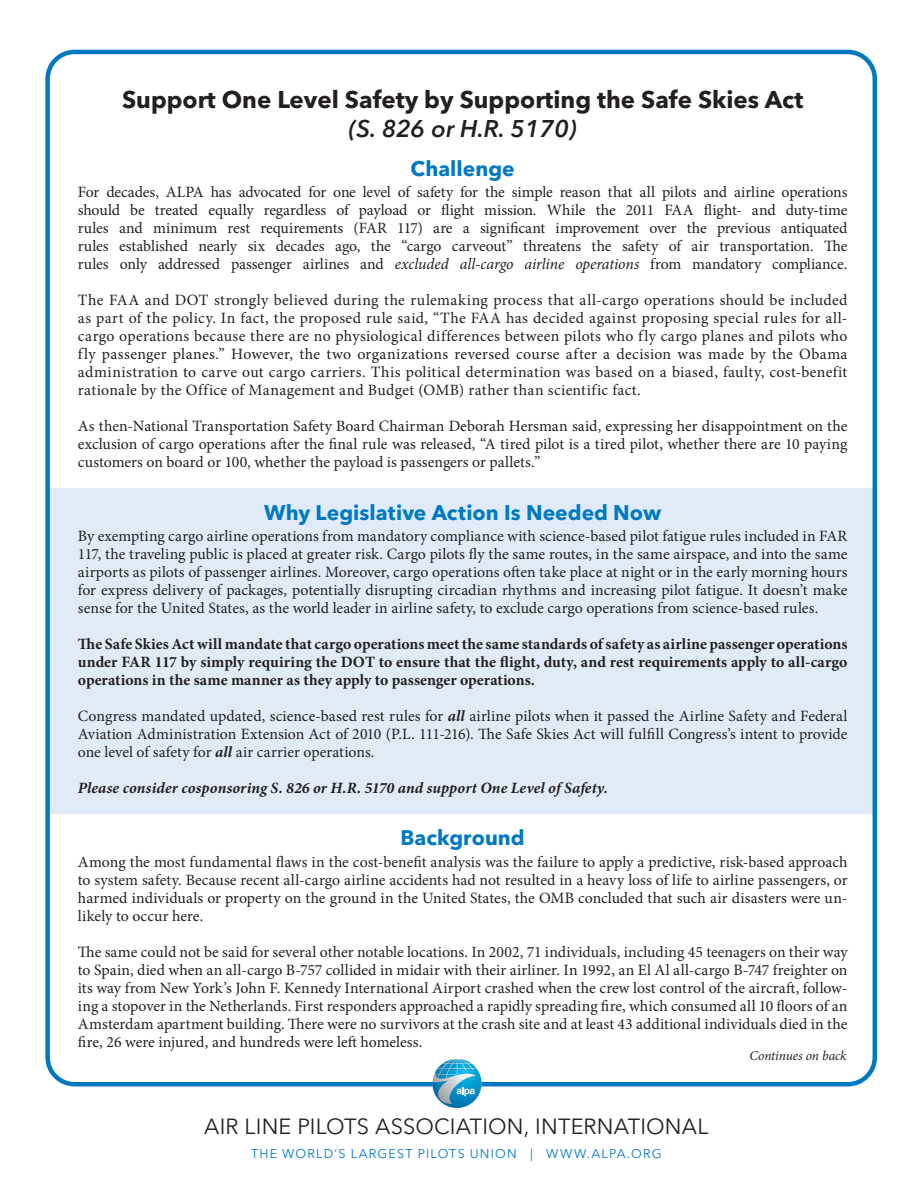
<style>
.page{position:relative;width:918px;height:1188px;background:#fff}
.page>*{position:absolute;margin:0;border:0;box-sizing:border-box;transform-origin:0 0}
.t1{font:700 24px "Avenir Next LT Pro";color:#231f20}
.t2{font:italic 600 24px "Avenir Next LT Pro";color:#231f20}
.ALPA{font:21.75px "Avenir Next LT Pro";letter-spacing:.01em;color:#231f20}
.Subhead_1{font:700 21px "Avenir Next LT Pro";letter-spacing:.005em;color:#0079c2}
.Body_Text{font:700 21px "Avenir Next LT Pro";color:#0079c2}
.Body_Text-2{font:15.75px/18px "Minion Pro";letter-spacing:.005em;color:#231f20;text-align:justify}
.Body_Text-3{font:700 15.75px/18px "Minion Pro";color:#231f20;text-align:justify}
.Body_Text-4{font:italic 700 15.75px "Minion Pro";letter-spacing:.01em;color:#231f20}
.t3{font:italic 13.5px "Minion Pro";letter-spacing:-.01em;color:#231f20}
.Blue_bar_text{font:12.6px "Avenir Next LT Pro";letter-spacing:.09em;color:#0079c2}
.s1{font-style:italic}
.s2{font-weight:700;font-style:italic}
</style>
<div class="page">
<div style="left:46px;top:489px;width:829px;height:325px;background:#e1ebf7"></div>
<div style="left:45px;top:50px;width:832px;height:1036px;border:4px solid #0079c2;border-radius:27px"></div>
<svg style="left:432px;top:1059px;width:50px;height:49px"></svg>
<p class="t1" style="left:122px;top:85px;width:683px">Support One Level Safety by Supporting the Safe Skies Act</p>
<p class="t2" style="left:349px;top:114px;width:229px">(S. 826 or H.R. 5170)</p>
<p class="Subhead_1" style="left:411px;top:156px;width:106px">Challenge</p>
<p class="Body_Text-2" style="left:78px;top:184px;width:771px">For decades, ALPA has advocated for one level of safety for the simple reason that all pilots and airline operations should be treated equally regardless of payload or flight mission. While the 2011 FAA flight- and duty-time rules and minimum rest requirements (FAR 117) are a significant improvement over the previous antiquated rules established nearly six decades ago, the “cargo carveout” threatens the safety of air transportation. The rules only addressed passenger airlines and <span class="s1">excluded all-cargo airline operations</span> from mandatory compliance.</p>
<p class="Body_Text-2" style="left:78px;top:292px;width:771px">The FAA and DOT strongly believed during the rulemaking process that all-cargo operations should be included as part of the policy. In fact, the proposed rule said, “The FAA has decided against proposing special rules for all&shy;cargo operations because there are no physiological differences between pilots who fly cargo planes and pilots who fly passenger planes.” However, the two organizations reversed course after a decision was made by the Obama administration to carve out cargo carriers. This political determination was based on a biased, faulty, cost-benefit rationale by the Office of Management and Budget (OMB) rather than scientific fact.</p>
<p class="Body_Text-2" style="left:78px;top:418px;width:771px">As then-National Transportation Safety Board Chairman Deborah Hersman said, expressing her disappointment on the exclusion of cargo operations after the final rule was released, “A tired pilot is a tired pilot, whether there are 10 paying customers on board or 100, whether the payload is passengers or pallets.”</p>
<p class="Subhead_1" style="left:264px;top:499px;width:399px">Why Legislative Action Is Needed Now</p>
<p class="Body_Text-2" style="left:78px;top:527px;width:771px">By exempting cargo airline operations from mandatory compliance with science-based pilot fatigue rules included in FAR 117, the traveling public is placed at greater risk. Cargo pilots fly the same routes, in the same airspace, and into the same airports as pilots of passenger airlines. Moreover, cargo operations often take place at night or in the early morning hours for express delivery of packages, potentially disrupting circadian rhythms and increasing pilot fatigue. It doesn’t make sense for the United States, as the world leader in airline safety, to exclude cargo operations from science-based rules.</p>
<p class="Body_Text-3" style="left:78px;top:635px;width:771px">The Safe Skies Act will mandate that cargo operations meet the same standards of safety as airline passenger operations under FAR 117 by simply requiring the DOT to ensure that the flight, duty, and rest requirements apply to all-cargo operations in the same manner as they apply to passenger operations.</p>
<p class="Body_Text-2" style="left:78px;top:707px;width:771px">Congress mandated updated, science-based rest rules for <span class="s2">all</span> airline pilots when it passed the Airline Safety and Federal Aviation Administration Extension Act of 2010 (P.L. 111-216). The Safe Skies Act will fulfill Congress’s intent to provide one level of safety for <span class="s2">all</span> air carrier operations.</p>
<p class="Body_Text-4" style="left:78px;top:777px;width:532px">Please consider cosponsoring S. 826 or H.R. 5170 and support One Level of Safety.</p>
<p class="Body_Text" style="left:401px;top:825px;width:126px">Background</p>
<p class="Body_Text-2" style="left:78px;top:853px;width:771px">Among the most fundamental flaws in the cost-benefit analysis was the failure to apply a predictive, risk-based approach to system safety. Because recent all-cargo airline accidents had not resulted in a heavy loss of life to airline passengers, or harmed individuals or property on the ground in the United States, the OMB concluded that such air disasters were un&shy;likely to occur here.</p>
<p class="Body_Text-2" style="left:78px;top:943px;width:771px">The same could not be said for several other notable locations. In 2002, 71 individuals, including 45 teenagers on their way to Spain, died when an all-cargo B-757 collided in midair with their airliner. In 1992, an El Al all-cargo B-747 freighter on its way from New York’s John F. Kennedy International Airport crashed when the crew lost control of the aircraft, follow&shy;ing a stopover in the Netherlands. First responders approached a rapidly spreading fire, which consumed all 10 floors of an Amsterdam apartment building. There were no survivors at the crash site and at least 43 additional individuals died in the fire, 26 were injured, and hundreds were left homeless.</p>
<p class="t3" style="left:750px;top:1046px;width:99px">Continues on back</p>
<p class="ALPA" style="left:204px;top:1114px;width:506px">AIR LINE PILOTS ASSOCIATION, INTERNATIONAL</p>
<p class="Blue_bar_text" style="left:251px;top:1146px;width:412px">THE WORLD’S LARGEST PILOTS UNION | WWW.ALPA.ORG</p>
</div>
